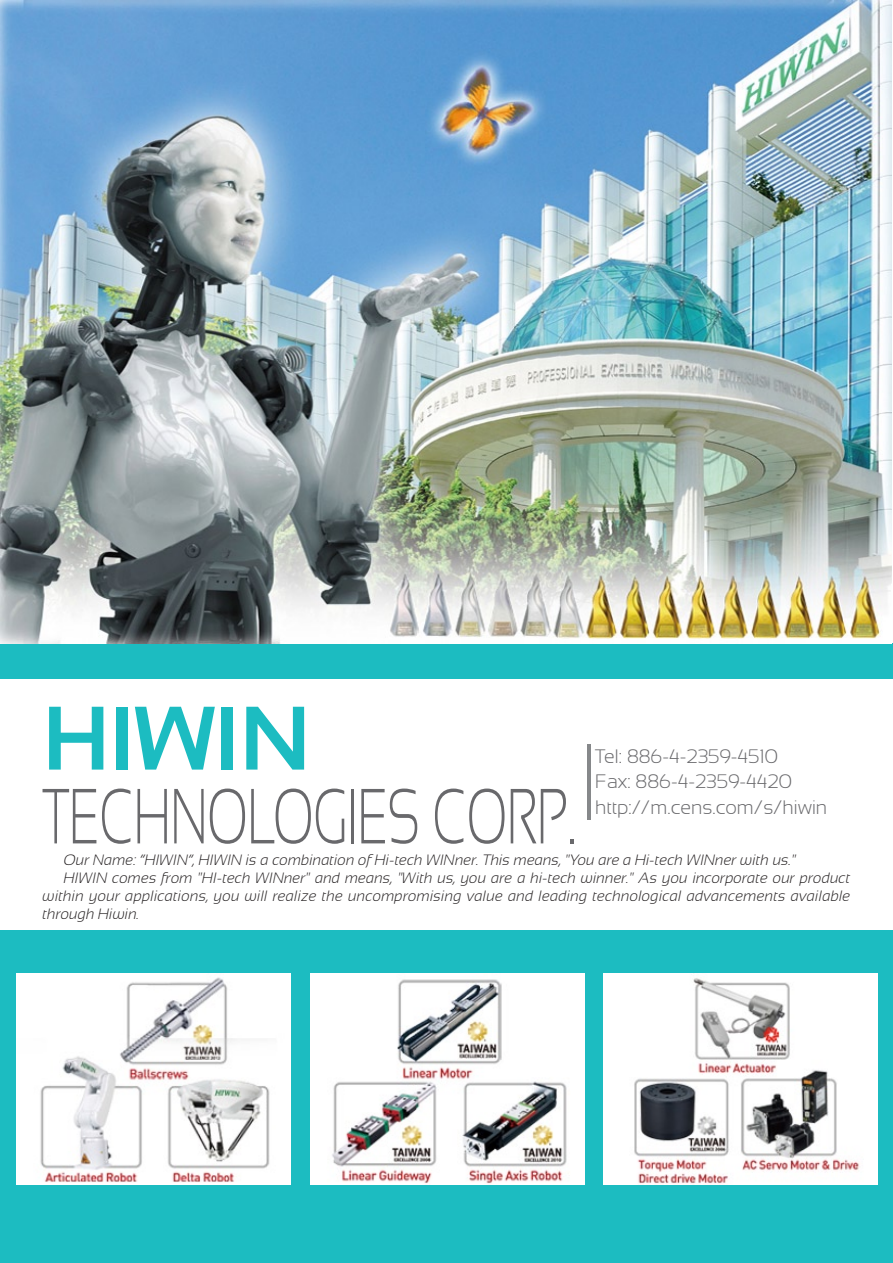
<style>
.page{position:relative;width:893px;height:1263px;background:#fff}
.page>*{position:absolute;margin:0;border:0;box-sizing:border-box;transform-origin:0 0}
.公司名大標{font:700 90px "Sansation";color:#1cbcc1}
.公司名大標-2{font:300 78px "Sansation";color:#69696c;scale:.65 1}
.公司內容{font:300 19.5px "Sansation";color:#69696c}
.副標內文{font:italic 300 15px/18px "Sansation";color:#231f20;text-align:justify}
</style>
<div class="page">
<div style="left:0;top:643px;width:893px;height:620px;background:#1cbcc1"></div>
<div style="left:0;top:679px;width:893px;height:251px;background:#fff"></div>
<img style="left:17px;top:973px;width:274px;height:212px">
<img style="left:310px;top:973px;width:274px;height:212px">
<img style="left:604px;top:973px;width:274px;height:212px">
<hr style="left:587px;top:744px;width:3px;height:76px;background:#86888a">
<img style="left:0;top:1px;width:891px;height:642px">
<p class="公司名大標" style="left:43px;top:688px;width:270px">HIWIN</p>
<p class="公司名大標-2" style="left:43px;top:773px;width:822px">TECHNOLOGIES CORP.</p>
<p class="公司內容" style="left:595px;top:745px;width:184px">Tel: 886-4-2359-4510</p>
<p class="公司內容" style="left:595px;top:771px;width:198px">Fax: 886-4-2359-4420</p>
<p class="公司內容" style="left:595px;top:796px;width:233px">http://m.cens.com/s/hiwin</p>
<p class="副標內文" style="left:64px;top:850px;width:734px">Our Name: ”HIWIN”, HIWIN is a combination of Hi-tech WINner. This means, "You are a Hi-tech WINner with us."</p>
<p class="副標內文" style="left:43px;top:868px;width:809px;text-indent:21px">HIWIN comes from "HI-tech WINner" and means, "With us, you are a hi-tech winner." As you incorporate our product within your applications, you will realize the uncompromising value and leading technological advancements available through Hiwin.</p>
</div>
